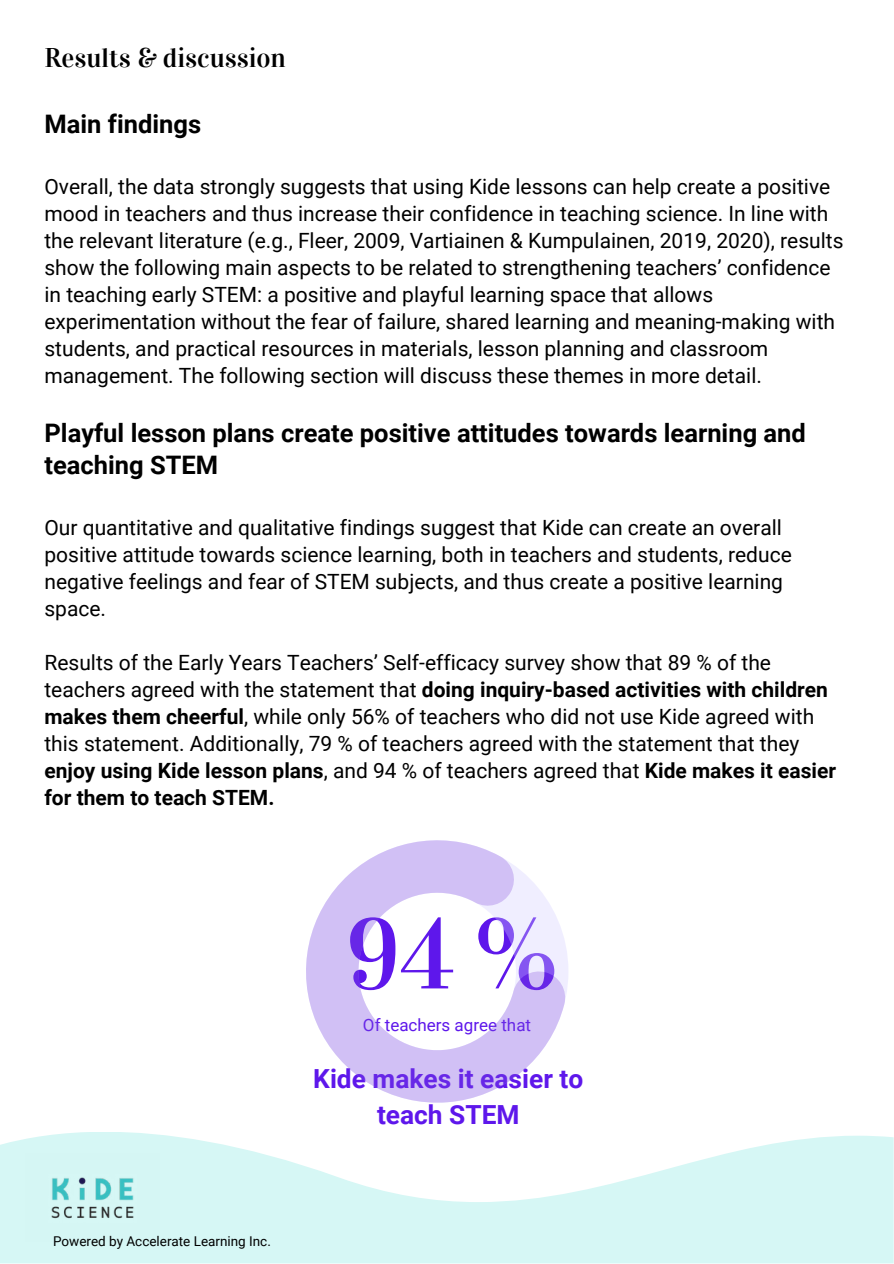
<style>
.page{position:relative;width:894px;height:1264px;background:#fff}
.page>*{position:absolute;margin:0;border:0;box-sizing:border-box;transform-origin:0 0}
.t1{font:99.45px "Vidaloka";color:#5e17eb}
.t2{font:27px "Vidaloka";color:#000}
.t3{font:700 26.25px/36.5px "Roboto";color:#5e17eb;text-align:center}
.t4{font:700 25.5px/32.7px "Roboto";color:#000}
.t5{font:21px/27px "Roboto";color:#000}
.t6{font:16.95px "Roboto";color:#5e17eb}
.t7{font:13.5px "Roboto";color:#000}
.s1{font-weight:700}
</style>
<div class="page">
<svg style="left:0;top:1132px;width:893px;height:131px;fill:#d6f7f5"></svg>
<img style="left:26px;top:1153px;width:134px;height:88px">
<svg style="left:306px;top:840px;width:259px;height:262px"></svg>
<h2 class="t2" style="left:44px;top:42px;width:243px">Results &amp; discussion</h2>
<h4 class="t4" style="left:44px;top:108px;width:158px">Main findings</h4>
<h2 class="t5" style="left:44px;top:173px;width:800px">Overall, the data strongly suggests that using Kide lessons can help create a positive mood in teachers and thus increase their confidence in teaching science. In line with the relevant literature (e.g., Fleer, 2009, Vartiainen &amp; Kumpulainen, 2019, 2020), results show the following main aspects to be related to strengthening teachers’ confidence in teaching early STEM: a positive and playful learning space that allows experimentation without the fear of failure, shared learning and meaning-making with students, and practical resources in materials, lesson planning and classroom management. The following section will discuss these themes in more detail.</h2>
<h4 class="t4" style="left:44px;top:417px;width:762px">Playful lesson plans create positive attitudes towards learning and teaching STEM</h4>
<h4 class="t5" style="left:44px;top:514px;width:748px">Our quantitative and qualitative findings suggest that Kide can create an overall positive attitude towards science learning, both in teachers and students, reduce negative feelings and fear of STEM subjects, and thus create a positive learning space.</h4>
<h5 class="t5" style="left:44px;top:649px;width:792px">Results of the Early Years Teachers’ Self-efficacy survey show that 89 % of the teachers agreed with the statement that <span class="s1">doing inquiry-based activities with children makes them cheerful</span>, while only 56% of teachers who did not use Kide agreed with this statement. Additionally, 79 % of teachers agreed with the statement that they <span class="s1">enjoy using Kide lesson plans</span>, and 94 % of teachers agreed that <span class="s1">Kide makes it easier for them to teach STEM.</span></h5>
<p class="t7" style="left:53px;top:1233px;width:219px">Powered by Accelerate Learning Inc.</p>
<h1 class="t1" style="left:346px;top:894px;width:211px">94 %</h1>
<h2 class="t6" style="left:363px;top:1015px;width:170px">Of teachers agree that</h2>
<p class="t3" style="left:313px;top:1060px;width:271px">Kide makes it easier to teach STEM</p>
</div>
